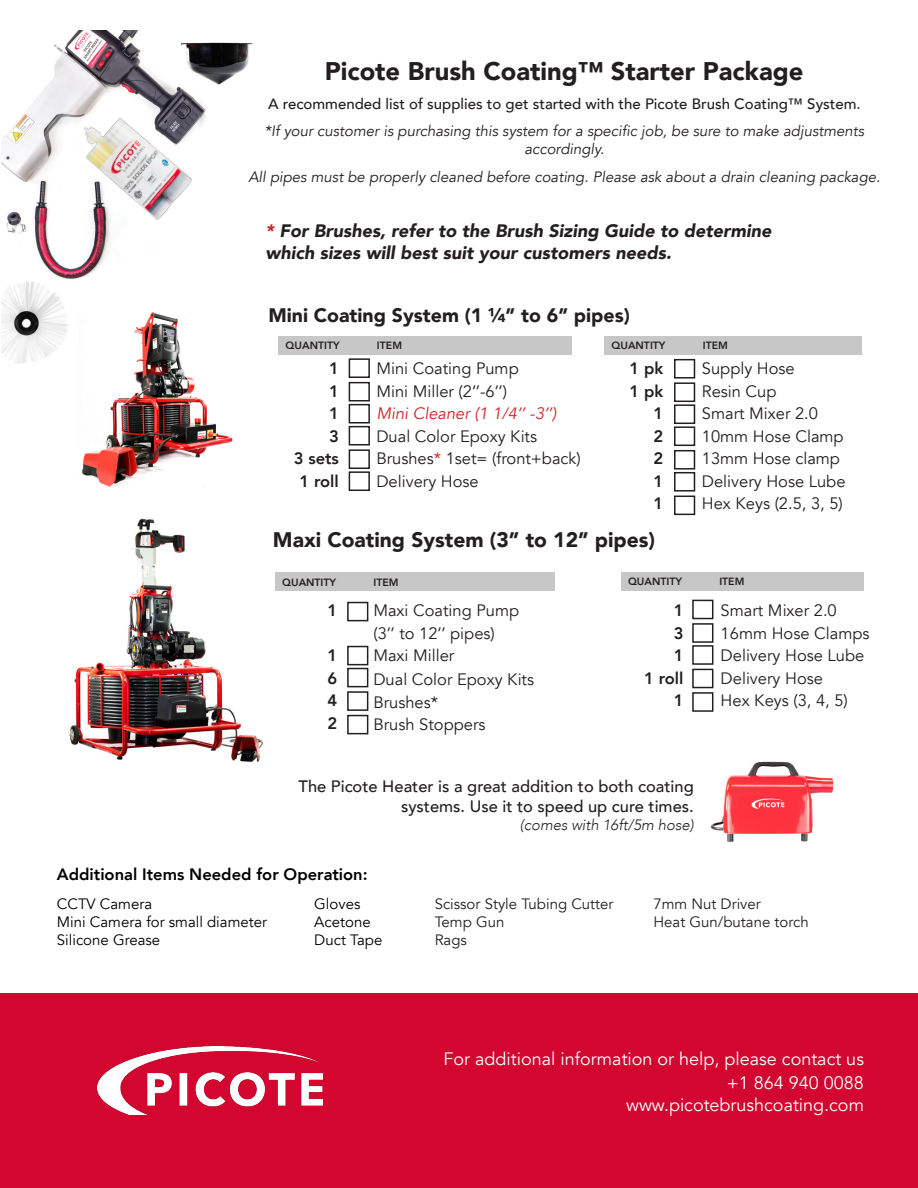
<style>
.page{position:relative;width:918px;height:1188px;background:#fff}
.page>*{position:absolute;margin:0;border:0;box-sizing:border-box;transform-origin:0 0}
.t1{font:900 25.5px "Avenir";color:#231f20}
.t2{font:900 21px "Avenir";color:#231f20}
.t3{font:900 19.5px "Avenir";color:#231f20}
.t4{font:italic 900 18px/21.6px "Avenir";color:#231f20}
.t5{font:18px "Avenir";color:#fff}
.t6{font:16.5px "Avenir";color:#231f20}
.t7{font:500 16.5px/19.8px "Avenir";color:#231f20;text-align:right}
.t8{font:800 16.5px "Avenir";color:#231f20}
.t9{font:800 16.5px "Avenir";color:#000}
.t10{font:italic 16.5px "Avenir";color:#d1232a}
.t11{font:italic 15px/18px "Avenir";color:#231f20;text-align:center}
.t12{font:15px "Avenir";color:#000}
.t13{font:500 15px "Avenir";color:#231f20}
.t14{font:15px "Avenir";color:#231f20}
.t15{font:italic 300 15px "Avenir";color:#231f20}
.t16{font:800 10.5px "Avenir";color:#231f20}
.s1{color:#d1232a}
</style>
<div class="page">
<img style="left:69px;top:518px;width:194px;height:244px">
<div style="left:0;top:994px;width:918px;height:194px;background:#d2062f"></div>
<img style="left:2px;top:31px;width:251px;height:333px">
<img style="left:78px;top:311px;width:159px;height:176px">
<img style="left:710px;top:761px;width:124px;height:81px">
<img style="left:67px;top:101px;width:132px;height:125px">
<img style="left:98px;top:1046px;width:225px;height:68px">
<div style="left:349px;top:358px;width:21px;height:20px;border:2px solid #231f20"></div>
<div style="left:349px;top:382px;width:21px;height:20px;border:2px solid #231f20"></div>
<div style="left:349px;top:404px;width:21px;height:20px;border:2px solid #231f20"></div>
<div style="left:349px;top:426px;width:21px;height:20px;border:2px solid #231f20"></div>
<div style="left:349px;top:449px;width:21px;height:20px;border:2px solid #231f20"></div>
<div style="left:349px;top:471px;width:21px;height:20px;border:2px solid #231f20"></div>
<div style="left:674px;top:359px;width:21px;height:20px;border:2px solid #231f20"></div>
<div style="left:674px;top:382px;width:21px;height:20px;border:2px solid #231f20"></div>
<div style="left:674px;top:404px;width:21px;height:20px;border:2px solid #231f20"></div>
<div style="left:674px;top:426px;width:21px;height:20px;border:2px solid #231f20"></div>
<div style="left:674px;top:450px;width:21px;height:20px;border:2px solid #231f20"></div>
<div style="left:674px;top:472px;width:21px;height:20px;border:2px solid #231f20"></div>
<div style="left:674px;top:496px;width:21px;height:19px;border:2px solid #231f20"></div>
<div style="left:279px;top:336px;width:293px;height:19px;background:#c8c7c7"></div>
<div style="left:604px;top:336px;width:258px;height:18px;background:#c8c7c7"></div>
<div style="left:347px;top:602px;width:21px;height:19px;border:2px solid #231f20"></div>
<div style="left:347px;top:646px;width:21px;height:19px;border:2px solid #231f20"></div>
<div style="left:347px;top:668px;width:21px;height:19px;border:2px solid #231f20"></div>
<div style="left:347px;top:691px;width:21px;height:20px;border:2px solid #231f20"></div>
<div style="left:347px;top:715px;width:21px;height:19px;border:2px solid #231f20"></div>
<div style="left:692px;top:600px;width:21px;height:19px;border:2px solid #231f20"></div>
<div style="left:692px;top:623px;width:21px;height:20px;border:2px solid #231f20"></div>
<div style="left:692px;top:645px;width:21px;height:20px;border:2px solid #231f20"></div>
<div style="left:692px;top:669px;width:21px;height:19px;border:2px solid #231f20"></div>
<div style="left:692px;top:692px;width:21px;height:20px;border:2px solid #231f20"></div>
<div style="left:275px;top:572px;width:280px;height:19px;background:#c8c7c7"></div>
<div style="left:621px;top:572px;width:243px;height:19px;background:#c8c7c7"></div>
<p class="t1" style="left:325px;top:49px;width:480px">Picote Brush Coating™ Starter Package</p>
<p class="t13" style="left:268px;top:90px;width:594px">A recommended list of supplies to get started with the Picote Brush Coating™ System.</p>
<p class="t11" style="left:264px;top:122px;width:601px">*If your customer is purchasing this system for a specific job, be sure to make adjustments accordingly.</p>
<p class="t11" style="left:248px;top:168px;width:634px">All pipes must be properly cleaned before coating. Please ask about a drain cleaning package.</p>
<p class="t4" style="left:265px;top:220px;width:507px"><span class="s1">*</span> For Brushes, refer to the Brush Sizing Guide to determine which sizes will best suit your customers needs.</p>
<p class="t3" style="left:268px;top:299px;width:363px">Mini Coating System (1 1/4’’ to 6’’ pipes)</p>
<p class="t16" style="left:286px;top:338px;width:56px">QUANTITY</p>
<p class="t16" style="left:377px;top:338px;width:27px">ITEM</p>
<p class="t16" style="left:612px;top:337px;width:56px">QUANTITY</p>
<p class="t16" style="left:703px;top:337px;width:27px">ITEM</p>
<p class="t8" style="left:329px;top:356px;width:11px">1</p>
<p class="t8" style="left:329px;top:378px;width:11px">1</p>
<p class="t8" style="left:329px;top:401px;width:11px">1</p>
<p class="t8" style="left:329px;top:423px;width:11px">3</p>
<p class="t8" style="left:294px;top:446px;width:47px">3 sets</p>
<p class="t8" style="left:299px;top:468px;width:41px">1 roll</p>
<p class="t6" style="left:376px;top:359px;width:144px">Mini Coating Pump</p>
<p class="t6" style="left:376px;top:381px;width:132px">Mini Miller (2’’-6’’)</p>
<p class="t10" style="left:376px;top:404px;width:182px">Mini Cleaner (1 1/4’’ -3’’)</p>
<p class="t6" style="left:376px;top:426px;width:162px">Dual Color Epoxy Kits</p>
<p class="t6" style="left:376px;top:449px;width:206px">Brushes<span class="s1">*</span> 1set= (front+back)</p>
<p class="t6" style="left:376px;top:471px;width:104px">Delivery Hose</p>
<p class="t8" style="left:629px;top:356px;width:35px">1 pk</p>
<p class="t8" style="left:629px;top:378px;width:35px">1 pk</p>
<p class="t8" style="left:654px;top:401px;width:11px">1</p>
<p class="t8" style="left:654px;top:423px;width:11px">2</p>
<p class="t8" style="left:654px;top:446px;width:11px">2</p>
<p class="t8" style="left:654px;top:468px;width:11px">1</p>
<p class="t8" style="left:654px;top:491px;width:11px">1</p>
<p class="t2" style="left:273px;top:522px;width:384px">Maxi Coating System (3’’ to 12’’ pipes)</p>
<p class="t6" style="left:702px;top:359px;width:94px">Supply Hose</p>
<p class="t6" style="left:702px;top:381px;width:76px">Resin Cup</p>
<p class="t6" style="left:702px;top:404px;width:118px">Smart Mixer 2.0</p>
<p class="t6" style="left:702px;top:426px;width:143px">10mm Hose Clamp</p>
<p class="t6" style="left:702px;top:449px;width:140px">13mm Hose clamp</p>
<p class="t6" style="left:702px;top:471px;width:145px">Delivery Hose Lube</p>
<p class="t6" style="left:702px;top:494px;width:142px">Hex Keys (2.5, 3, 5)</p>
<p class="t16" style="left:282px;top:574px;width:56px">QUANTITY</p>
<p class="t16" style="left:374px;top:574px;width:27px">ITEM</p>
<p class="t16" style="left:628px;top:574px;width:56px">QUANTITY</p>
<p class="t16" style="left:719px;top:574px;width:27px">ITEM</p>
<p class="t8" style="left:328px;top:598px;width:11px">1</p>
<p class="t8" style="left:328px;top:643px;width:11px">1</p>
<p class="t8" style="left:328px;top:665px;width:11px">6</p>
<p class="t8" style="left:328px;top:688px;width:11px">4</p>
<p class="t8" style="left:328px;top:710px;width:11px">2</p>
<p class="t6" style="left:373px;top:601px;width:147px">Maxi Coating Pump</p>
<p class="t6" style="left:373px;top:623px;width:123px">(3’’ to 12’’ pipes)</p>
<p class="t6" style="left:373px;top:646px;width:82px">Maxi Miller</p>
<p class="t6" style="left:373px;top:670px;width:162px">Dual Color Epoxy Kits</p>
<p class="t6" style="left:373px;top:692px;width:66px">Brushes*</p>
<p class="t6" style="left:373px;top:715px;width:114px">Brush Stoppers</p>
<p class="t8" style="left:674px;top:598px;width:11px">1</p>
<p class="t8" style="left:674px;top:620px;width:11px">3</p>
<p class="t8" style="left:674px;top:643px;width:11px">1</p>
<p class="t8" style="left:644px;top:665px;width:41px">1 roll</p>
<p class="t8" style="left:674px;top:688px;width:11px">1</p>
<p class="t7" style="left:299px;top:776px;width:397px">The Picote Heater is a great addition to both coating systems. Use it to speed up cure times.</p>
<p class="t15" style="left:520px;top:816px;width:175px">(comes with 16ft/5m hose)</p>
<p class="t9" style="left:57px;top:861px;width:312px">Additional Items Needed for Operation:</p>
<p class="t6" style="left:721px;top:601px;width:118px">Smart Mixer 2.0</p>
<p class="t6" style="left:721px;top:623px;width:150px">16mm Hose Clamps</p>
<p class="t6" style="left:721px;top:646px;width:145px">Delivery Hose Lube</p>
<p class="t6" style="left:721px;top:668px;width:104px">Delivery Hose</p>
<p class="t6" style="left:721px;top:691px;width:129px">Hex Keys (3, 4, 5)</p>
<p class="t12" style="left:57px;top:895px;width:97px">CCTV Camera</p>
<p class="t12" style="left:57px;top:913px;width:212px">Mini Camera for small diameter</p>
<p class="t12" style="left:57px;top:931px;width:105px">Silicone Grease</p>
<p class="t12" style="left:314px;top:895px;width:48px">Gloves</p>
<p class="t12" style="left:314px;top:913px;width:58px">Acetone</p>
<p class="t12" style="left:314px;top:931px;width:70px">Duct Tape</p>
<p class="t14" style="left:435px;top:895px;width:180px">Scissor Style Tubing Cutter</p>
<p class="t14" style="left:435px;top:913px;width:71px">Temp Gun</p>
<p class="t14" style="left:435px;top:931px;width:34px">Rags</p>
<p class="t14" style="left:653px;top:895px;width:109px">7mm Nut Driver</p>
<p class="t14" style="left:653px;top:913px;width:157px">Heat Gun/butane torch</p>
<p class="t5" style="left:443px;top:1048px;width:422px">For additional information or help, please contact us</p>
<p class="t5" style="left:727px;top:1072px;width:139px">+1 864 940 0088</p>
<p class="t5" style="left:626px;top:1094px;width:239px">www.picotebrushcoating.com</p>
</div>
